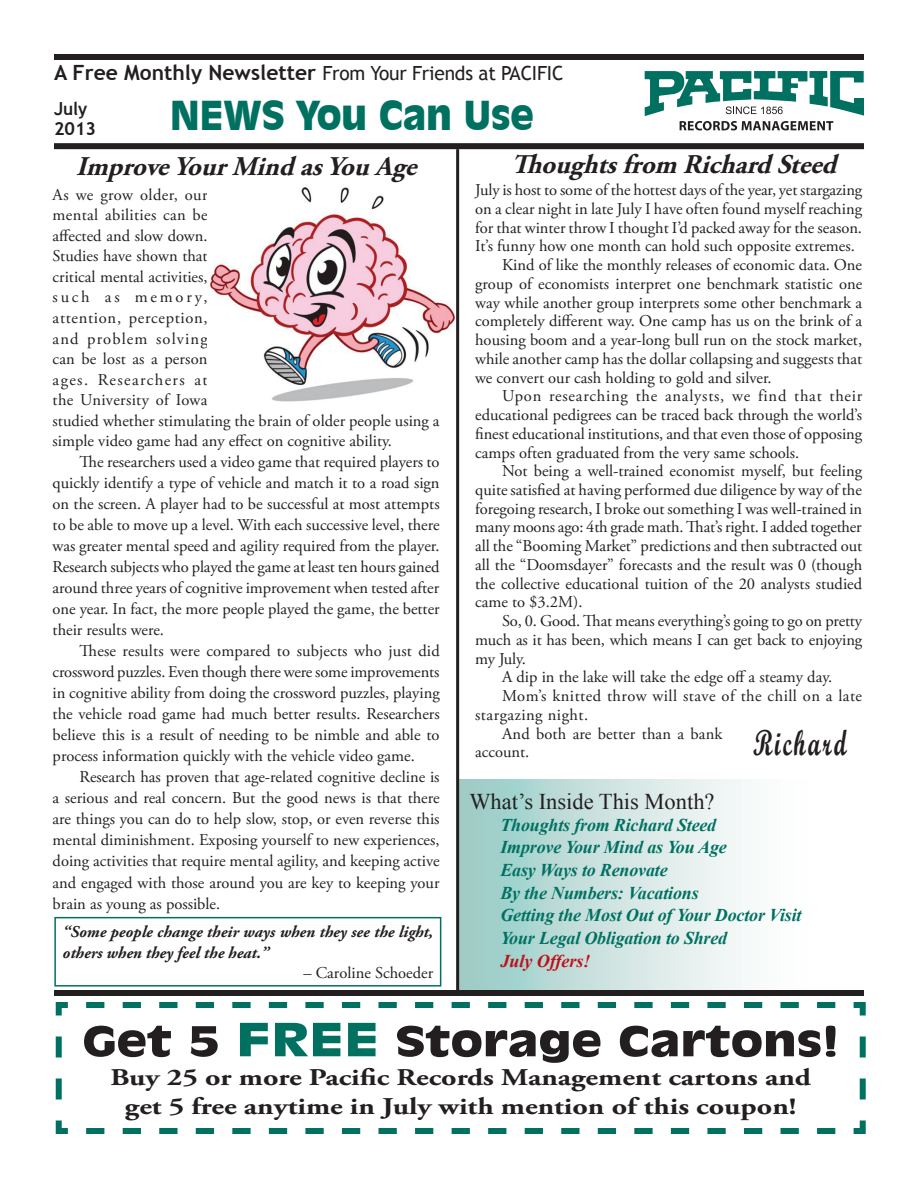
<style>
.page{position:relative;width:918px;height:1188px;background:#fff}
.page>*{position:absolute;margin:0;border:0;box-sizing:border-box;transform-origin:0 0}
.t1{font:900 40.5px "Incised 901 BT";color:#231f20;scale:1.25 1}
.t2{font:900 39px "Incised 901 BT";letter-spacing:-.01em;color:#007161}
.t3{font:36px "Script MT Bold";letter-spacing:.1em;color:#231f20;scale:.67 1}
.t4{font:italic 700 27px "Adobe Garamond Pro";color:#231f20}
.t5{font:700 24px/28.8px "Adobe Garamond Pro";color:#231f20;text-align:center;scale:1.25 1}
.t6{font:22.5px "Times New Roman";color:#231f20}
.t7{font:19.5px "Trebuchet MS";letter-spacing:-.01em;color:#231f20}
.t8{font:italic 700 18px/22.6px "Times New Roman";letter-spacing:-.01em;color:#007161}
.t9{font:italic 700 18px "Times New Roman";color:#be1119}
.t10{font:700 18px/19.5px "Trebuchet MS";color:#231f20;scale:.95 1}
.t11{font:16.5px/21px "Adobe Garamond Pro";color:#231f20;text-align:justify}
.t12{font:italic 700 16.5px/20.5px "Adobe Garamond Pro";color:#231f20}
.t13{font:16.5px "Adobe Garamond Pro";letter-spacing:.03em;color:#231f20}
.t14{font:16.5px "Adobe Garamond Pro";letter-spacing:.045em;color:#231f20}
.s1{font-weight:700;font-size:21px}
.s2{font-size:45px;color:#007161}
</style>
<div class="page">
<div style="left:457px;top:780px;width:406px;height:212px;background:linear-gradient(to right,#9eccc7,#fff)"></div>
<div style="left:54px;top:990px;width:810px;height:6px;background:#231f20"></div>
<div style="left:54px;top:143px;width:810px;height:6px;background:#231f20"></div>
<div style="left:54px;top:54px;width:810px;height:6px;background:#231f20"></div>
<svg style="left:645px;top:71px;width:219px;height:59px"></svg>
<svg style="left:55px;top:1002px;width:811px;height:132px"></svg>
<hr style="left:456px;top:149px;width:3px;height:844px;background:#231f20">
<img style="left:208px;top:187px;width:246px;height:215px">
<div style="left:54px;top:917px;width:387px;height:70px;border:2px solid #007161"></div>
<p class="t7" style="left:54px;top:62px;width:511px"><span class="s1">A Free Monthly Newsletter</span> From Your Friends at Pacific</p>
<p class="t10" style="left:54px;top:99px;width:46px">July<br>2013</p>
<h3 class="t4" style="left:511px;top:149px;width:335px">Thoughtsfrom RichardSteed</h3>
<h2 class="t2" style="left:170px;top:92px;width:366px">News You Can Use</h2>
<h3 class="t4" style="left:76px;top:150px;width:350px">ImproveYourMindasYouAge</h3>
<p class="t11" style="left:53px;top:185px;width:388px;line-height:20.5px;text-align:left">As we grow older, our<br>mental abilities can be<br>affected and slow down.<br>Studies have shown that<br>critical mental activities,<br>such as memory,<br>attention, perception,<br>and problem solving<br>can be lost as a person<br>ages. Researchers at<br>the University of Iowa<br>studied whether stimulating the brain of older people using a simple video game had any effect on cognitive ability.</p>
<p class="t11" style="left:53px;top:452px;width:389px;text-indent:27px">The researchers used a video game that required players to quickly identify a type of vehicle and match it to a road sign on the screen. A player had to be successful at most attempts to be able to move up a level. With each successive level, there was greater mental speed and agility required from the player.<br>Research subjects who played the game at least ten hours gained around three years of cognitive improvement when tested after one year. In fact, the more people played the game, the better their results were.</p>
<p class="t11" style="left:53px;top:641px;width:389px;text-indent:27px">These results were compared to subjects who just did crossword puzzles. Even though there were some improvements in cognitive ability from doing the crossword puzzles, playing the vehicle road game had much better results. Researchers believe this is a result of needing to be nimble and able to process information quickly with the vehicle video game.</p>
<p class="t11" style="left:53px;top:767px;width:389px;text-indent:27px">Research has proven that age-related cognitive decline is a serious and real concern. But the good news is that there are things you can do to help slow, stop, or even reverse this mental diminishment. Exposing yourself to new experiences, doing activities that require mental agility, and keeping active and engaged with those around you are key to keeping your brain as young as possible.</p>
<p class="t12" style="left:63px;top:922px;width:372px">“Some people change their ways when they see the light, others when they feel the heat.”</p>
<p class="t11" style="left:303px;top:963px;width:131px">– Caroline Schoeder</p>
<p class="t11" style="left:475px;top:180px;width:389px">July is host to some of the hottest days of the year, yet stargazing</p>
<p class="t11" style="left:475px;top:199px;width:388px">on a clear night in late July I have often found myself reaching</p>
<p class="t11" style="left:475px;top:217px;width:388px">for that winter throw I thought I’d packed away for the season.</p>
<p class="t11" style="left:475px;top:236px;width:381px">It’s funny how one month can hold such opposite extremes.</p>
<p class="t11" style="left:502px;top:255px;width:362px">Kind of like the monthly releases of economic data. One</p>
<p class="t11" style="left:475px;top:274px;width:389px">group of economists interpret one benchmark statistic one</p>
<p class="t11" style="left:475px;top:292px;width:389px">way while another group interprets some other benchmark a</p>
<p class="t11" style="left:475px;top:311px;width:388px">completely different way. One camp has us on the brink of a</p>
<p class="t11" style="left:475px;top:330px;width:389px">housing boom and a year-long bull run on the stock market,</p>
<p class="t11" style="left:475px;top:349px;width:389px">while another camp has the dollar collapsing and suggests that</p>
<p class="t11" style="left:475px;top:367px;width:298px">we convert our cash holding to gold and silver.</p>
<p class="t14" style="left:502px;top:386px;width:362px">Upon researching the analysts, we find that their</p>
<p class="t11" style="left:475px;top:405px;width:389px">educational pedigrees can be traced back through the world’s</p>
<p class="t11" style="left:475px;top:424px;width:389px">finest educational institutions, and that even those of opposing</p>
<p class="t11" style="left:475px;top:442px;width:326px">camps often graduated from the very same schools.</p>
<p class="t11" style="left:502px;top:461px;width:361px">Not being a well-trained economist myself, but feeling</p>
<p class="t11" style="left:475px;top:480px;width:388px">quite satisfied at having performed due diligence by way of the</p>
<p class="t11" style="left:475px;top:499px;width:389px">foregoing research, I broke out something I was well-trained in</p>
<p class="t11" style="left:475px;top:517px;width:388px">many moons ago: 4th grade math. That’s right. I added together</p>
<p class="t11" style="left:475px;top:536px;width:389px">all the “Booming Market” predictions and then subtracted out</p>
<p class="t11" style="left:475px;top:555px;width:389px">all the “Doomsdayer” forecasts and the result was 0 (though</p>
<p class="t11" style="left:475px;top:574px;width:389px">the collective educational tuition of the 20 analysts studied</p>
<p class="t11" style="left:475px;top:592px;width:109px">came to $3.2M).</p>
<p class="t11" style="left:502px;top:611px;width:361px">So, 0. Good. That means everything’s going to go on pretty</p>
<p class="t11" style="left:475px;top:630px;width:389px">much as it has been, which means I can get back to enjoying</p>
<p class="t11" style="left:475px;top:649px;width:52px">my July.</p>
<p class="t11" style="left:502px;top:667px;width:332px">A dip in the lake will take the edge off a steamy day.</p>
<p class="t13" style="left:502px;top:686px;width:362px">Mom’s knitted throw will stave of the chill on a late</p>
<p class="t13" style="left:475px;top:705px;width:115px">stargazing night.</p>
<p class="t11" style="left:502px;top:724px;width:222px">And both are better than a bank</p>
<p class="t11" style="left:475px;top:742px;width:56px">account.</p>
<h3 class="t3" style="left:753px;top:720px;width:141px">Richard</h3>
<h3 class="t6" style="left:469px;top:787px;width:247px">What’s Inside This Month?</h3>
<p class="t8" style="left:500px;top:813px;width:303px">Thoughts from Richard Steed<br>Improve Your Mind as You Age<br>Easy Ways to Renovate<br>By the Numbers: Vacations<br>Getting the Most Out of Your Doctor Visit<br>Your Legal Obligation to Shred</p>
<p class="t9" style="left:500px;top:948px;width:92px">July Offers!</p>
<h1 class="t1" style="left:82px;top:1017px;width:607px">Get 5 <span class="s2">FREE</span> Storage Cartons!</h1>
<h3 class="t5" style="left:110px;top:1064px;width:562px">Buy 25 or more Pacific Records Management cartons and get 5 free anytime in July with mention of this coupon!</h3>
</div>
